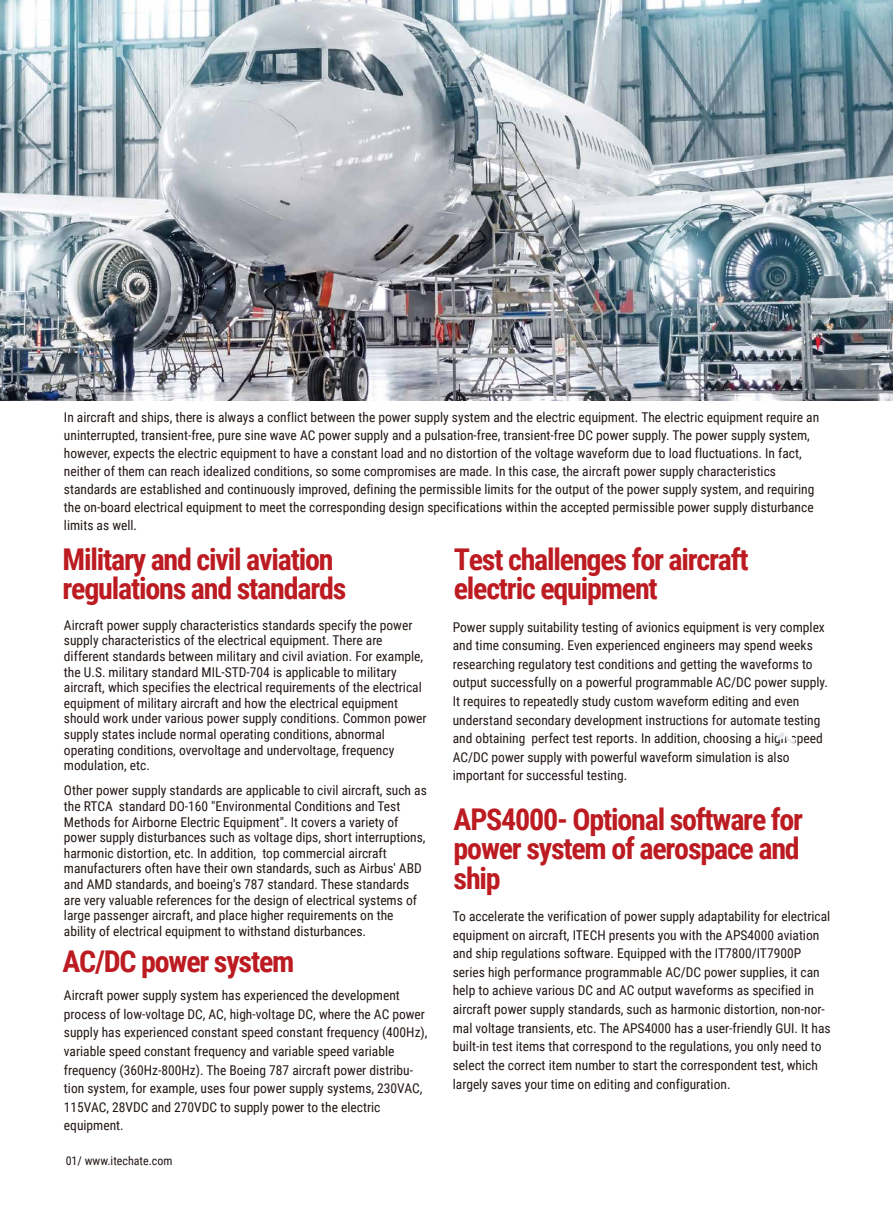
<style>
.page{position:relative;width:893px;height:1212px;background:#fff}
.page>*{position:absolute;margin:0;border:0;box-sizing:border-box;transform-origin:0 0}
.t1{font:700 30px/29.4px "Roboto Condensed";letter-spacing:-.04em;color:#bc1b21}
.t2{font:13.5px/18.6px "Roboto Condensed";color:#221815}
.t3{font:12px "Roboto Condensed";color:#221815}
</style>
<div class="page">
<svg style="left:776px;top:733px;width:19px;height:10px"></svg>
<img style="left:0;top:0;width:893px;height:400px">
<p class="t2" style="left:64px;top:408px;width:757px;line-height:18px">In aircraft and ships, there is always a conflict between the power supply system and the electric equipment. The electric equipment require an uninterrupted, transient-free, pure sine wave AC power supply and a pulsation-free, transient-free DC power supply. The power supply system, however, expects the electric equipment to have a constant load and no distortion of the voltage waveform due to load fluctuations. In fact, neither of them can reach idealized conditions, so some compromises are made. In this case, the aircraft power supply characteristics standards are established and continuously improved, defining the permissible limits for the output of the power supply system, and requiring the on-board electrical equipment to meet the corresponding design specifications within the accepted permissible power supply disturbance limits as well.</p>
<h1 class="t1" style="left:62px;top:543px;width:285px">Military and civil aviation regulations and standards</h1>
<p class="t2" style="left:64px;top:617px;width:364px;line-height:15.6px">Aircraft power supply characteristics standards specify the power supply characteristics of the electrical equipment. There are different standards between military and civil aviation. For example, the U.S. military standard MIL-STD-704 is applicable to military aircraft, which specifies the electrical requirements of the electrical equipment of military aircraft and how the electrical equipment should work under various power supply conditions. Common power supply states include normal operating conditions, abnormal operating conditions, overvoltage and undervoltage, frequency modulation, etc.</p>
<p class="t2" style="left:64px;top:782px;width:364px;line-height:15.6px">Other power supply standards are applicable to civil aircraft, such as the RTCA standard DO-160 "Environmental Conditions and Test Methods for Airborne Electric Equipment". It covers a variety of power supply disturbances such as voltage dips, short interruptions, harmonic distortion, etc. In addition, top commercial aircraft manufacturers often have their own standards, such as Airbus' ABD and AMD standards, and boeing's 787 standard. These standards are very valuable references for the design of electrical systems of large passenger aircraft, and place higher requirements on the ability of electrical equipment to withstand disturbances.</p>
<h1 class="t1" style="left:62px;top:945px;width:233px">AC/DC power system</h1>
<p class="t2" style="left:64px;top:985px;width:365px">Aircraft power supply system has experienced the development process of low-voltage DC, AC, high-voltage DC, where the AC power supply has experienced constant speed constant frequency (400Hz), variable speed constant frequency and variable speed variable frequency (360Hz-800Hz). The Boeing 787 aircraft power distribu&shy;tion system, for example, uses four power supply systems, 230VAC, 115VAC, 28VDC and 270VDC to supply power to the electric equipment.</p>
<p class="t3" style="left:66px;top:1152px;width:108px">01/ www.itechate.com</p>
<h1 class="t1" style="left:454px;top:543px;width:297px">Test challenges for aircraft electric equipment</h1>
<p class="t2" style="left:453px;top:617px;width:377px">Power supply suitability testing of avionics equipment is very complex and time consuming. Even experienced engineers may spend weeks researching regulatory test conditions and getting the waveforms to output successfully on a powerful programmable AC/DC power supply.<br>It requires to repeatedly study custom waveform editing and even understand secondary development instructions for automate testing and obtaining perfect test reports. In addition, choosing a high-speed AC/DC power supply with powerful waveform simulation is also important for successful testing.</p>
<h1 class="t1" style="left:454px;top:803px;width:351px;text-align:justify">APS4000- Optional software for power system of aerospace and ship</h1>
<p class="t2" style="left:453px;top:906px;width:379px">To accelerate the verification of power supply adaptability for electrical equipment on aircraft, ITECH presents you with the APS4000 aviation and ship regulations software. Equipped with the IT7800/IT7900P series high performance programmable AC/DC power supplies, it can help to achieve various DC and AC output waveforms as specified in aircraft power supply standards, such as harmonic distortion, non-nor&shy;mal voltage transients, etc. The APS4000 has a user-friendly GUI. It has built-in test items that correspond to the regulations, you only need to select the correct item number to start the correspondent test, which largely saves your time on editing and configuration.</p>
</div>
